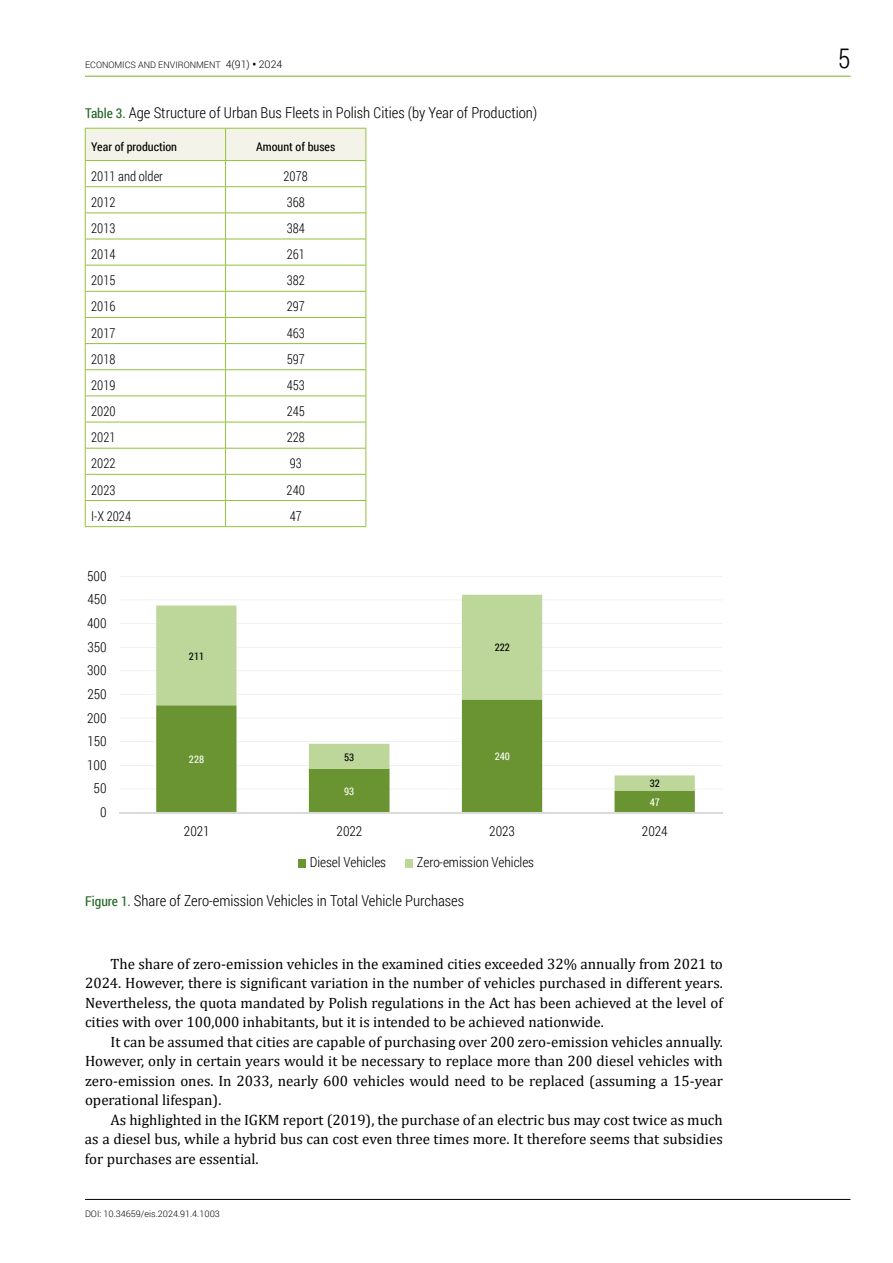
<style>
.page{position:relative;width:893px;height:1263px;background:#fff}
.page>*{position:absolute;margin:0;border:0;box-sizing:border-box;transform-origin:0 0}
.t1{font:300 27px "Roboto Condensed";color:#000}
.t2{font:15px/19.5px "Cambria";color:#000;text-align:justify}
.t3{font:300 15px "Roboto Condensed";color:#000}
.t4{font:300 condensed 13.65px "Roboto";color:#000}
.t5{font:300 13.5px "Roboto Condensed";color:#000;scale:.95 1}
.t6{font:12px "Roboto Condensed";color:#000}
.t7{font:10.5px "Roboto Condensed";letter-spacing:-.005em;color:#fff}
.t8{font:10.5px "Roboto Condensed";letter-spacing:-.005em;color:#000}
.t9{font:300 9px "Roboto";color:#000}
.s1{font-size:10.5px}
.s2{font-weight:700;font-size:10.5px}
.s3{font-weight:400;font-size:13.5px;color:#226824}
</style>
<div class="page">
<hr style="left:85px;top:76px;width:765px;height:1px;background:#79ac29">
<hr style="left:85px;top:1199px;width:765px;height:1px;background:#000">
<svg style="left:85px;top:128px;width:282px;height:398px"></svg>
<hr style="left:85px;top:526px;width:141px;height:1px;background:#94c23c">
<hr style="left:226px;top:526px;width:140px;height:1px;background:#94c23c">
<hr style="left:120px;top:576px;width:603px;height:1px;background:#dadada">
<hr style="left:120px;top:600px;width:603px;height:1px;background:#dadada">
<hr style="left:120px;top:623px;width:603px;height:1px;background:#dadada">
<hr style="left:120px;top:647px;width:603px;height:1px;background:#dadada">
<hr style="left:120px;top:671px;width:603px;height:1px;background:#dadada">
<hr style="left:120px;top:694px;width:603px;height:1px;background:#dadada">
<hr style="left:120px;top:718px;width:603px;height:1px;background:#dadada">
<hr style="left:120px;top:742px;width:603px;height:1px;background:#dadada">
<hr style="left:120px;top:765px;width:603px;height:1px;background:#dadada">
<hr style="left:120px;top:789px;width:603px;height:1px;background:#dadada">
<svg style="left:156px;top:790px;width:539px;height:22px;fill:#6a9431"></svg>
<svg style="left:156px;top:595px;width:539px;height:195px"></svg>
<hr style="left:120px;top:812px;width:603px;height:1px;background:#dadada">
<div style="left:298px;top:859px;width:8px;height:8px;background:#6a9431"></div>
<div style="left:405px;top:859px;width:8px;height:8px;background:#bcd799"></div>
<p class="t9" style="left:85px;top:59px;width:199px">ECONOMICS AND ENVIRONMENT <span class="s1">4(91)</span> <span class="s2">•</span> <span class="s1">2024</span></p>
<p class="t3" style="left:85px;top:102px;width:454px"><span class="s3">Table 3.</span> Age Structure of Urban Bus Fleets in Polish Cities (by Year of Production)</p>
<p class="t6" style="left:91px;top:138px;width:87px">Year of production</p>
<p class="t6" style="left:256px;top:138px;width:81px">Amount of buses</p>
<p class="t5" style="left:91px;top:167px;width:77px">2011 and older</p>
<p class="t5" style="left:284px;top:167px;width:27px">2078</p>
<p class="t5" style="left:91px;top:193px;width:27px">2012</p>
<p class="t5" style="left:287px;top:193px;width:21px">368</p>
<p class="t5" style="left:91px;top:219px;width:27px">2013</p>
<p class="t5" style="left:287px;top:219px;width:21px">384</p>
<p class="t5" style="left:91px;top:245px;width:27px">2014</p>
<p class="t5" style="left:287px;top:245px;width:21px">261</p>
<p class="t5" style="left:91px;top:271px;width:27px">2015</p>
<p class="t5" style="left:287px;top:271px;width:21px">382</p>
<p class="t5" style="left:91px;top:297px;width:27px">2016</p>
<p class="t5" style="left:287px;top:297px;width:21px">297</p>
<p class="t5" style="left:91px;top:323px;width:27px">2017</p>
<p class="t5" style="left:287px;top:323px;width:21px">463</p>
<p class="t5" style="left:91px;top:350px;width:27px">2018</p>
<p class="t5" style="left:287px;top:350px;width:21px">597</p>
<p class="t5" style="left:91px;top:376px;width:27px">2019</p>
<p class="t5" style="left:287px;top:376px;width:21px">453</p>
<p class="t5" style="left:91px;top:402px;width:27px">2020</p>
<p class="t5" style="left:287px;top:402px;width:21px">245</p>
<p class="t5" style="left:91px;top:428px;width:27px">2021</p>
<p class="t5" style="left:287px;top:428px;width:21px">228</p>
<p class="t5" style="left:91px;top:454px;width:27px">2022</p>
<p class="t5" style="left:290px;top:454px;width:14px">93</p>
<p class="t5" style="left:91px;top:480px;width:27px">2023</p>
<p class="t5" style="left:287px;top:480px;width:21px">240</p>
<p class="t5" style="left:91px;top:506px;width:43px">I-X 2024</p>
<p class="t5" style="left:290px;top:506px;width:14px">47</p>
<p class="t4" style="left:87px;top:566px;width:21px">500</p>
<p class="t4" style="left:87px;top:590px;width:21px">450</p>
<p class="t4" style="left:87px;top:614px;width:21px">400</p>
<p class="t4" style="left:87px;top:637px;width:21px">350</p>
<p class="t4" style="left:87px;top:661px;width:21px">300</p>
<p class="t4" style="left:87px;top:684px;width:21px">250</p>
<p class="t4" style="left:87px;top:708px;width:21px">200</p>
<p class="t4" style="left:87px;top:732px;width:21px">150</p>
<p class="t4" style="left:87px;top:755px;width:21px">100</p>
<p class="t4" style="left:94px;top:779px;width:15px">50</p>
<p class="t4" style="left:100px;top:802px;width:8px">0</p>
<p class="t8" style="left:189px;top:648px;width:17px">211</p>
<p class="t7" style="left:189px;top:752px;width:17px">228</p>
<p class="t8" style="left:344px;top:750px;width:12px">53</p>
<p class="t7" style="left:344px;top:784px;width:12px">93</p>
<p class="t8" style="left:495px;top:640px;width:17px">222</p>
<p class="t7" style="left:495px;top:749px;width:17px">240</p>
<p class="t8" style="left:650px;top:776px;width:12px">32</p>
<p class="t7" style="left:650px;top:795px;width:12px">47</p>
<p class="t4" style="left:184px;top:822px;width:27px">2021</p>
<p class="t4" style="left:337px;top:822px;width:27px">2022</p>
<p class="t4" style="left:489px;top:822px;width:27px">2023</p>
<p class="t4" style="left:642px;top:822px;width:27px">2024</p>
<p class="t4" style="left:310px;top:853px;width:77px">Diesel Vehicles</p>
<p class="t4" style="left:417px;top:853px;width:119px">Zero-emission Vehicles</p>
<p class="t3" style="left:85px;top:890px;width:381px"><span class="s3">Figure 1.</span> Share of Zero-emission Vehicles in Total Vehicle Purchases</p>
<p class="t2" style="left:85px;top:954px;width:639px;text-indent:26px">The share of zero-emission vehicles in the examined cities exceeded 32% annually from 2021 to 2024. However, there is significant variation in the number of vehicles purchased in different years.<br>Nevertheless, the quota mandated by Polish regulations in the Act has been achieved at the level of cities with over 100,000 inhabitants, but it is intended to be achieved nationwide.</p>
<p class="t2" style="left:85px;top:1032px;width:639px;text-indent:26px">It can be assumed that cities are capable of purchasing over 200 zero-emission vehicles annually.<br>However, only in certain years would it be necessary to replace more than 200 diesel vehicles with zero-emission ones. In 2033, nearly 600 vehicles would need to be replaced (assuming a 15-year operational lifespan).</p>
<p class="t2" style="left:85px;top:1110px;width:639px;text-indent:26px">As highlighted in the IGKM report (2019), the purchase of an electric bus may cost twice as much as a diesel bus, while a hybrid bus can cost even three times more. It therefore seems that subsidies for purchases are essential.</p>
<p class="t9" style="left:85px;top:1208px;width:136px">DOI: 10.34659/eis.2024.91.4.1003</p>
<h1 class="t1" style="left:838px;top:40px;width:14px">5</h1>
</div>
